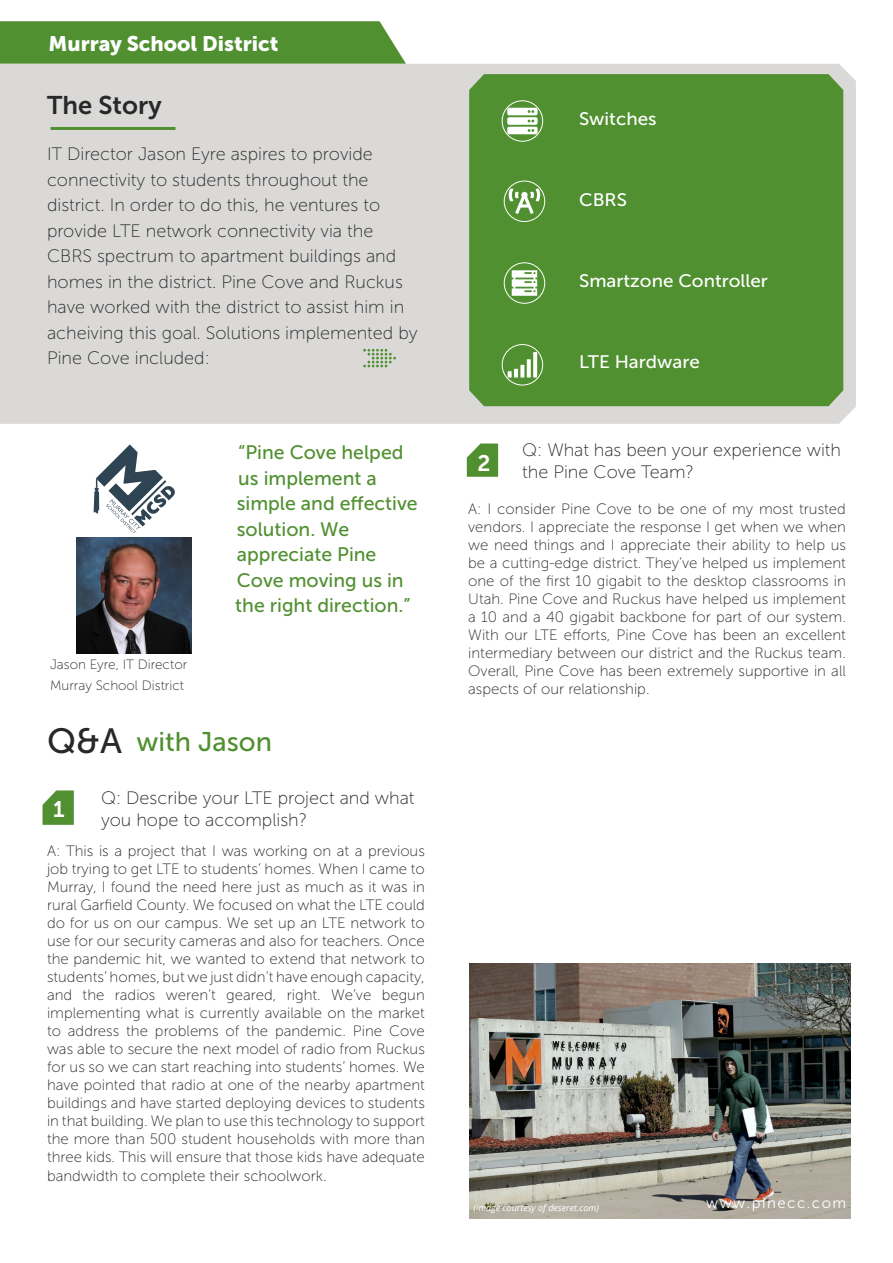
<style>
.page{position:relative;width:893px;height:1263px;background:#fff}
.page>*{position:absolute;margin:0;border:0;box-sizing:border-box;transform-origin:0 0}
.Title_2{font:35.1px "Museo Sans 500";color:#272928}
.Slogan{font:27px "Museo Sans 500";color:#509030}
.Title_2-2{font:25.5px "Museo Sans 700";color:#272928}
.Title_2-3{font:22.5px "Museo Sans 700";color:#fff}
.Slogan-2{font:21px "Museo Sans 900";color:#fff}
.Slogan-3{font:19.5px/25.5px "Museo Sans 500";color:#509030}
.Text_3{font:18px/25.5px "Museo Sans 100";color:#272928}
.Title_2-4{font:18px/21.6px "Museo Sans 100";color:#272928}
.Slogan-4{font:18px "Museo Sans 500";color:#fff;scale:1.04 1}
.Text{font:15px/18px "Museo Sans 100";color:#272928;text-align:justify}
.Text-2{font:15px "Museo Sans 300";letter-spacing:.1em;color:#fff}
.Text-3{font:13.5px "Museo Sans 100";color:#272928}
.Text-4{font:italic 9px "Open Sans";color:#fff}
</style>
<div class="page">
<svg style="left:0;top:21px;width:406px;height:43px;background:#579439"></svg>
<div style="left:0;top:64px;width:856px;height:360px;background:#dad9d8"></div>
<div style="left:469px;top:74px;width:374px;height:332px;background:#509030"></div>
<img style="left:469px;top:964px;width:381px;height:255px">
<svg style="left:467px;top:443px;width:31px;height:34px"></svg>
<hr style="left:51px;top:127px;width:124px;height:3px;background:#509030">
<svg style="left:43px;top:790px;width:31px;height:35px"></svg>
<svg style="left:363px;top:349px;width:33px;height:18px"></svg>
<img style="left:76px;top:538px;width:116px;height:115px">
<svg style="left:94px;top:444px;width:81px;height:89px"></svg>
<svg style="left:507px;top:108px;width:31px;height:26px"></svg>
<div style="left:502px;top:101px;width:41px;height:40px;border:1px solid #fff;border-radius:50%"></div>
<svg style="left:508px;top:369px;width:10px;height:9px"></svg>
<svg style="left:520px;top:365px;width:4px;height:13px"></svg>
<svg style="left:527px;top:359px;width:4px;height:19px"></svg>
<svg style="left:533px;top:352px;width:4px;height:26px"></svg>
<div style="left:502px;top:344px;width:41px;height:41px;border:1px solid #fff;border-radius:50%"></div>
<svg style="left:509px;top:189px;width:31px;height:25px"></svg>
<div style="left:504px;top:181px;width:41px;height:41px;border:1px solid #fff;border-radius:50%"></div>
<svg style="left:512px;top:270px;width:25px;height:26px"></svg>
<div style="left:504px;top:263px;width:41px;height:40px;border:1px solid #fff;border-radius:50%"></div>
<p class="Slogan-2" style="left:48px;top:32px;width:231px">Murray School District</p>
<p class="Title_2-2" style="left:47px;top:91px;width:116px">The Story</p>
<p class="Text_3" style="left:47px;top:142px;width:372px">IT Director Jason Eyre aspires to provide connectivity to students throughout the district. In order to do this, he ventures to provide LTE network connectivity via the CBRS spectrum to apartment buildings and homes in the district. Pine Cove and Ruckus have worked with the district to assist him in acheiving this goal. Solutions implemented by Pine Cove included:</p>
<p class="Text-3" style="left:50px;top:658px;width:139px">Jason Eyre, IT Director</p>
<p class="Text-3" style="left:50px;top:679px;width:136px">Murray School District</p>
<p class="Slogan-3" style="left:235px;top:440px;width:184px">“Pine Cove helped us implement a simple and effective solution. We appreciate Pine<br>Cove moving us in the right direction.”</p>
<p class="Title_2" style="left:47px;top:721px;width:77px">Q&amp;A</p>
<p class="Slogan" style="left:137px;top:727px;width:137px">with Jason</p>
<p class="Title_2-4" style="left:101px;top:787px;width:315px">Q: Describe your LTE project and what you hope to accomplish?</p>
<p class="Text" style="left:47px;top:841px;width:379px">A: This is a project that I was working on at a previous job trying to get LTE to students’ homes. When I came to Murray, I found the need here just as much as it was in rural Garfield County. We focused on what the LTE could do for us on our campus. We set up an LTE network to use for our security cameras and also for teachers. Once the pandemic hit, we wanted to extend that network to students’ homes, but we just didn’t have enough capacity, and the radios weren’t geared, right. We’ve begun implementing what is currently available on the market to address the problems of the pandemic. Pine Cove was able to secure the next model of radio from Ruckus for us so we can start reaching into students’ homes. We have pointed that radio at one of the nearby apartment buildings and have started deploying devices to students in that building. We plan to use this technology to support the more than 500 student households with more than three kids. This will ensure that those kids have adequate</p>
<p class="Text" style="left:47px;top:1167px;width:281px">bandwidth to complete their schoolwork.</p>
<p class="Title_2-3" style="left:53px;top:796px;width:13px">1</p>
<p class="Slogan-4" style="left:579px;top:109px;width:76px">Switches</p>
<p class="Slogan-4" style="left:579px;top:190px;width:48px">CBRS</p>
<p class="Slogan-4" style="left:579px;top:271px;width:183px">Smartzone Controller</p>
<p class="Slogan-4" style="left:579px;top:352px;width:118px">LTE Hardware</p>
<p class="Title_2-4" style="left:522px;top:440px;width:320px">Q: What has been your experience with the Pine Cove Team?</p>
<p class="Text" style="left:468px;top:500px;width:379px">A: I consider Pine Cove to be one of my most trusted vendors. I appreciate the response I get when we when we need things and I appreciate their ability to help us be a cutting-edge district. They’ve helped us implement one of the first 10 gigabit to the desktop classrooms in Utah. Pine Cove and Ruckus have helped us implement a 10 and a 40 gigabit backbone for part of our system.<br>With our LTE efforts, Pine Cove has been an excellent intermediary between our district and the Ruckus team.<br>Overall, Pine Cove has been extremely supportive in all aspects of our relationship.</p>
<p class="Title_2-3" style="left:477px;top:451px;width:15px">2</p>
<p class="Text-4" style="left:473px;top:1201px;width:127px">(image courtesy of deseret.com)</p>
<p class="Text-2" style="left:706px;top:1194px;width:142px">www.pinecc.com</p>
</div>
